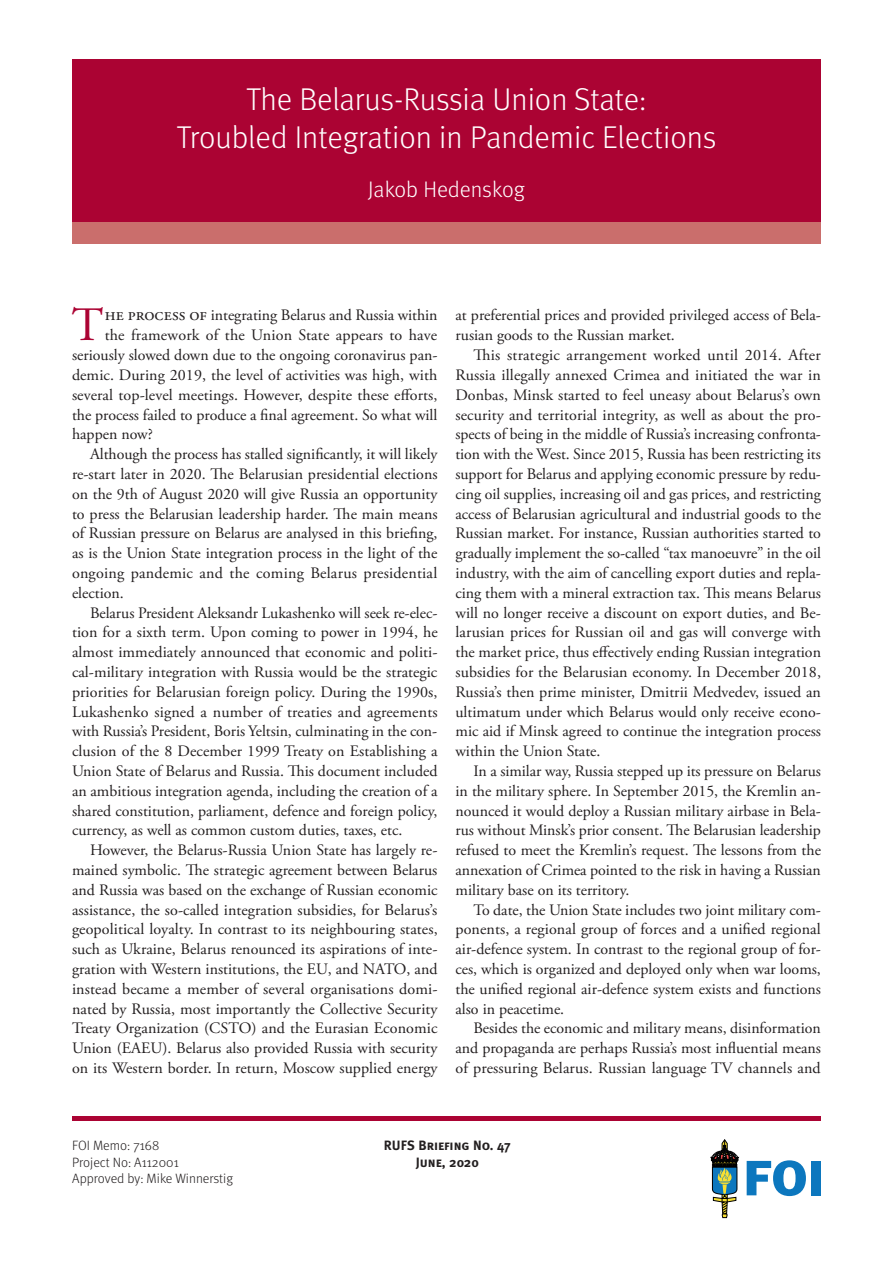
<style>
.page{position:relative;width:893px;height:1263px;background:#fff}
.page>*{position:absolute;margin:0;border:0;box-sizing:border-box;transform-origin:0 0}
.Brödtext_första_styc{font:47.85px "Adobe Garamond Pro";color:#ab0333}
.Titel{font:300 31.5px/37.8px "Meta";color:#fff;text-align:center}
.Författare{font:300 22.5px "Meta";color:#fff}
.Brödtext_indrag_förs{font:15.9px/19.8px "Adobe Garamond Pro";color:#231f20;text-align:justify}
.Brödtext_första_styc-2{font:15.9px "Adobe Garamond Pro";color:#231f20}
.Sidfotstext{font:300 13.5px "Meta";color:#231f20}
.Sidfotstext-2{font:13.5px "Meta Bold Caps";color:#231f20}
.s1{font-size:18px}
</style>
<div class="page">
<svg style="left:711px;top:1139px;width:28px;height:79px"></svg>
<div style="left:811px;top:1161px;width:10px;height:34px;background:#0c77be"></div>
<svg style="left:747px;top:1160px;width:59px;height:36px"></svg>
<div style="left:72px;top:1116px;width:749px;height:5px;background:#ab0333"></div>
<div style="left:72px;top:60px;width:749px;height:184px;background:#ab0333"></div>
<div style="left:72px;top:223px;width:749px;height:21px;background:#ca6e6c"></div>
<p class="Titel" style="left:177px;top:80px;width:541px">The Belarus-Russia Union State:<br>Troubled Integration in Pandemic Elections</p>
<p class="Författare" style="left:368px;top:177px;width:158px">Jakob Hedenskog</p>
<p class="Brödtext_första_styc" style="left:72px;top:296px;width:33px">T</p>
<p class="Brödtext_första_styc-2" style="left:105px;top:306px;width:334px"><span class="s1">he process of</span> integrating Belarus and Russia within</p>
<p class="Brödtext_första_styc-2" style="left:105px;top:326px;width:334px">the framework of the Union State appears to have</p>
<p class="Brödtext_första_styc-2" style="left:72px;top:345px;width:367px">seriously slowed down due to the ongoing coronavirus pan-</p>
<p class="Brödtext_första_styc-2" style="left:72px;top:365px;width:367px">demic. During 2019, the level of activities was high, with</p>
<p class="Brödtext_första_styc-2" style="left:72px;top:385px;width:367px">several top-level meetings. However, despite these efforts,</p>
<p class="Brödtext_första_styc-2" style="left:72px;top:405px;width:367px">the process failed to produce a final agreement. So what will</p>
<p class="Brödtext_första_styc-2" style="left:72px;top:425px;width:82px">happen now?</p>
<p class="Brödtext_indrag_förs" style="left:72px;top:445px;width:367px;text-indent:18px">Although the process has stalled significantly, it will likely re-start later in 2020. The Belarusian presidential elections on the 9th of August 2020 will give Russia an opportunity to press the Belarusian leadership harder. The main means of Russian pressure on Belarus are analysed in this briefing, as is the Union State integration process in the light of the ongoing pandemic and the coming Belarus presidential election.</p>
<p class="Brödtext_indrag_förs" style="left:72px;top:603px;width:367px;text-indent:18px">Belarus President Aleksandr Lukashenko will seek re-elec&shy;tion for a sixth term. Upon coming to power in 1994, he almost immediately announced that economic and politi&shy;cal-military integration with Russia would be the strategic priorities for Belarusian foreign policy. During the 1990s, Lukashenko signed a number of treaties and agreements with Russia’s President, Boris Yeltsin, culminating in the con&shy;clusion of the 8 December 1999 Treaty on Establishing a Union State of Belarus and Russia. This document included an ambitious integration agenda, including the creation of a shared constitution, parliament, defence and foreign policy, currency, as well as common custom duties, taxes, etc.</p>
<p class="Brödtext_indrag_förs" style="left:72px;top:841px;width:367px;text-indent:18px">However, the Belarus-Russia Union State has largely re&shy;mained symbolic. The strategic agreement between Belarus and Russia was based on the exchange of Russian economic assistance, the so-called integration subsidies, for Belarus’s geopolitical loyalty. In contrast to its neighbouring states, such as Ukraine, Belarus renounced its aspirations of inte&shy;gration with Western institutions, the EU, and NATO, and instead became a member of several organisations domi&shy;nated by Russia, most importantly the Collective Security Treaty Organization (CSTO) and the Eurasian Economic Union (EAEU). Belarus also provided Russia with security on its Western border. In return, Moscow supplied energy</p>
<p class="Brödtext_indrag_förs" style="left:455px;top:306px;width:366px">at preferential prices and provided privileged access of Bela&shy;rusian goods to the Russian market.</p>
<p class="Brödtext_indrag_förs" style="left:455px;top:346px;width:367px;text-indent:18px">This strategic arrangement worked until 2014. After Russia illegally annexed Crimea and initiated the war in Donbas, Minsk started to feel uneasy about Belarus’s own security and territorial integrity, as well as about the pro&shy;spects of being in the middle of Russia’s increasing confronta&shy;tion with the West. Since 2015, Russia has been restricting its support for Belarus and applying economic pressure by redu&shy;cing oil supplies, increasing oil and gas prices, and restricting access of Belarusian agricultural and industrial goods to the Russian market. For instance, Russian authorities started to gradually implement the so-called “tax manoeuvre” in the oil industry, with the aim of cancelling export duties and repla&shy;cing them with a mineral extraction tax. This means Belarus will no longer receive a discount on export duties, and Be&shy;larusian prices for Russian oil and gas will converge with the market price, thus effectively ending Russian integration subsidies for the Belarusian economy. In December 2018, Russia’s then prime minister, Dmitrii Medvedev, issued an ultimatum under which Belarus would only receive econo&shy;mic aid if Minsk agreed to continue the integration process within the Union State.</p>
<p class="Brödtext_indrag_förs" style="left:455px;top:761px;width:367px;text-indent:18px">In a similar way, Russia stepped up its pressure on Belarus in the military sphere. In September 2015, the Kremlin an&shy;nounced it would deploy a Russian military airbase in Bela&shy;rus without Minsk’s prior consent. The Belarusian leadership refused to meet the Kremlin’s request. The lessons from the annexation of Crimea pointed to the risk in having a Russian military base on its territory.</p>
<p class="Brödtext_indrag_förs" style="left:455px;top:900px;width:367px;text-indent:18px">To date, the Union State includes two joint military com&shy;ponents, a regional group of forces and a unified regional air-defence system. In contrast to the regional group of for&shy;ces, which is organized and deployed only when war looms, the unified regional air-defence system exists and functions also in peacetime.</p>
<p class="Brödtext_indrag_förs" style="left:455px;top:1019px;width:367px;text-indent:18px">Besides the economic and military means, disinformation and propaganda are perhaps Russia’s most influential means of pressuring Belarus. Russian language TV channels and</p>
<p class="Sidfotstext" style="left:72px;top:1138px;width:89px">FOI Memo: 7168</p>
<p class="Sidfotstext-2" style="left:384px;top:1138px;width:128px">RUFS Briefing No. 47</p>
<p class="Sidfotstext" style="left:72px;top:1154px;width:108px">Project No: A112001</p>
<p class="Sidfotstext-2" style="left:416px;top:1154px;width:65px">June, 2020</p>
<p class="Sidfotstext" style="left:72px;top:1171px;width:162px">Approved by: Mike Winnerstig</p>
</div>
